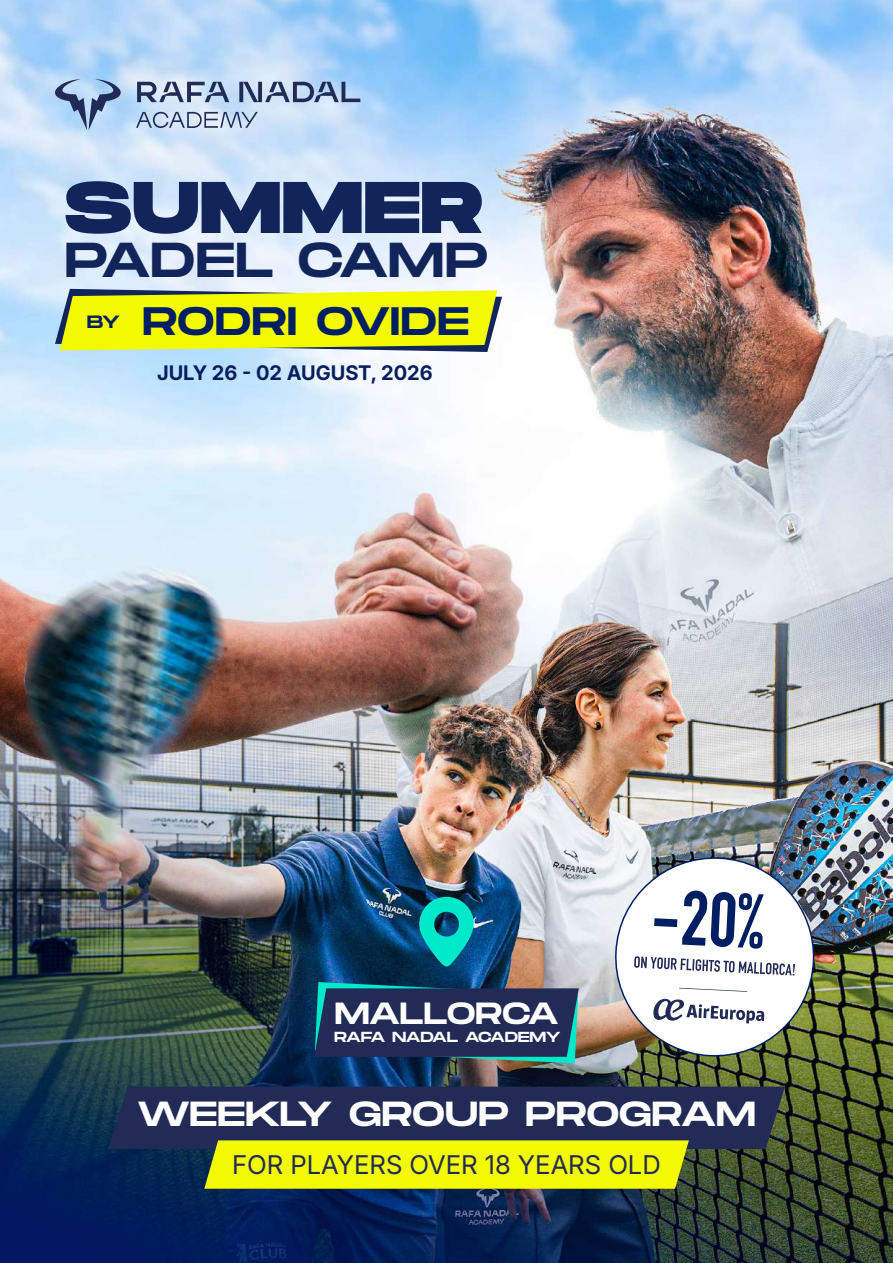
<style>
.page{position:relative;width:893px;height:1263px;background:#fff}
.page>*{position:absolute;margin:0;border:0;box-sizing:border-box;transform-origin:0 0}
.t1{font:800 72.9px "Monument Extended";letter-spacing:.01em;color:#11255b}
.t2{font:49.05px "Monument Extended";letter-spacing:-.025em;color:#11255b}
.t3{font:39.75px "Monument Extended";letter-spacing:-.005em;color:#001f63}
.t4{font:34.8px "Monument Extended";letter-spacing:-.01em;color:#fff}
.t5{font:30.6px "Monument Extended";letter-spacing:-.035em;color:#fff}
.t6{font:25.8px "Inter 18 pt";color:#222b56}
.t7{font:700 20.1px "Inter 18 pt";color:#081e5f}
.t8{font:17.7px "Monument Extended";color:#001f63}
.t9{font:14.55px "Monument Extended";letter-spacing:-.035em;color:#fff}
</style>
<div class="page">
<img style="left:0;top:0;width:893px;height:1263px">
<svg style="left:137px;top:82px;width:223px;height:20px;background:#899ab9"></svg>
<svg style="left:55px;top:79px;width:66px;height:51px;background:#91add0"></svg>
<svg style="left:136px;top:112px;width:122px;height:16px;background:#a4b4cd"></svg>
<svg style="left:314px;top:982px;width:265px;height:81px;background:#213a5e"></svg>
<svg style="left:415px;top:896px;width:59px;height:72px;background:#02949b"></svg>
<img style="left:613px;top:855px;width:203px;height:203px">
<svg style="left:55px;top:289px;width:447px;height:63px;background:#dfe721"></svg>
<svg style="left:108px;top:1086px;width:677px;height:103px;background:#667036"></svg>
<h1 class="t1" style="left:65px;top:154px;width:419px">SUMMER</h1>
<h2 class="t2" style="left:64px;top:224px;width:426px">PADEL CAMP</h2>
<p class="t8" style="left:87px;top:309px;width:35px">BY</p>
<h3 class="t3" style="left:142px;top:292px;width:329px">RODRI OVIDE</h3>
<p class="t7" style="left:157px;top:358px;width:277px">JULY 26 - 02 AUGUST, 2026</p>
<p class="t5" style="left:334px;top:990px;width:226px">MALLORCA</p>
<p class="t9" style="left:334px;top:1027px;width:228px">RAFA NADAL ACADEMY</p>
<h3 class="t4" style="left:137px;top:1088px;width:621px">WEEKLY GROUP PROGRAM</h3>
<p class="t6" style="left:232px;top:1146px;width:430px">FOR PLAYERS OVER 18 YEARS OLD</p>
</div>
